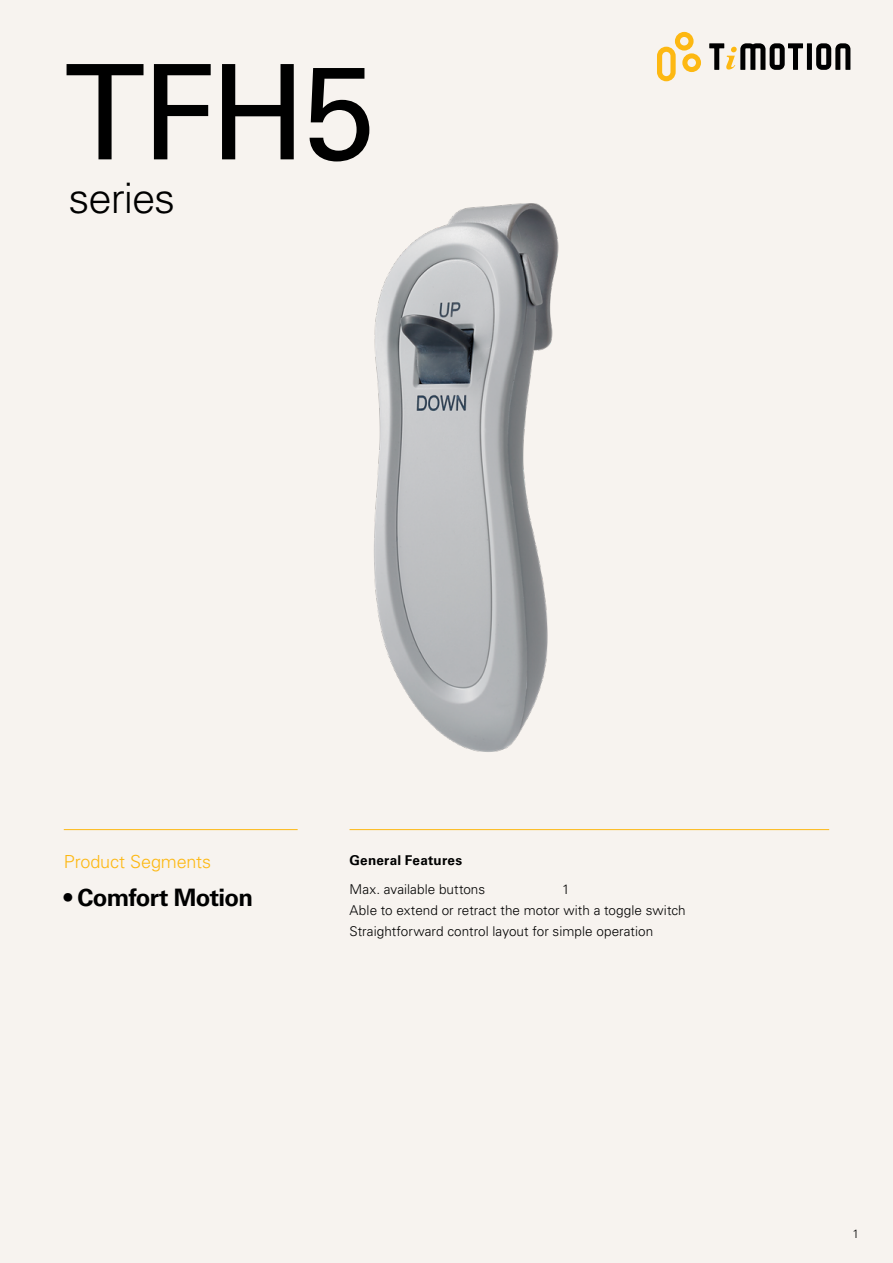
<style>
.page{position:relative;width:893px;height:1263px;background:#f7f3ef}
.page>*{position:absolute;margin:0;border:0;box-sizing:border-box;transform-origin:0 0}
.t1{font:132px "Univers LT Std";color:#000}
.t2{font:300 42px "Univers LT Std";letter-spacing:-.025em;color:#000}
.t3{font:700 24px "Univers LT Std";letter-spacing:-.03em;color:#000}
.t4{font:300 18px "Univers LT Std";letter-spacing:-.005em;color:#fdb812}
.t5{font:300 13.5px/21px "Univers LT Std";letter-spacing:.005em;color:#000}
.t6{font:700 13.5px "Univers LT Std";letter-spacing:.015em;color:#000}
.t7{font:300 12px "Univers LT Std";color:#000}
</style>
<div class="page">
<svg style="left:657px;top:32px;width:44px;height:49px"></svg>
<div style="left:807px;top:43px;width:5px;height:27px;background:#000"></div>
<svg style="left:816px;top:43px;width:34px;height:27px"></svg>
<svg style="left:709px;top:43px;width:94px;height:27px"></svg>
<hr style="left:350px;top:829px;width:479px;height:1px;background:#fdb812">
<hr style="left:64px;top:829px;width:234px;height:1px;background:#fdb812">
<img style="left:374px;top:203px;width:185px;height:549px">
<h1 class="t1" style="left:64px;top:34px;width:313px">TFH5</h1>
<h2 class="t2" style="left:69px;top:173px;width:108px">series</h2>
<h3 class="t4" style="left:64px;top:850px;width:149px">Product Segments</h3>
<h3 class="t3" style="left:64px;top:884px;width:191px">• Comfort Motion</h3>
<p class="t6" style="left:350px;top:852px;width:114px">General Features</p>
<p class="t5" style="left:350px;top:879px;width:137px">Max. available buttons</p>
<p class="t5" style="left:350px;top:879px;width:338px;text-indent:213px">1<br>Able to extend or retract the motor with a toggle switch<br>Straightforward control layout for simple operation</p>
<p class="t7" style="left:852px;top:1226px;width:8px">1</p>
</div>
